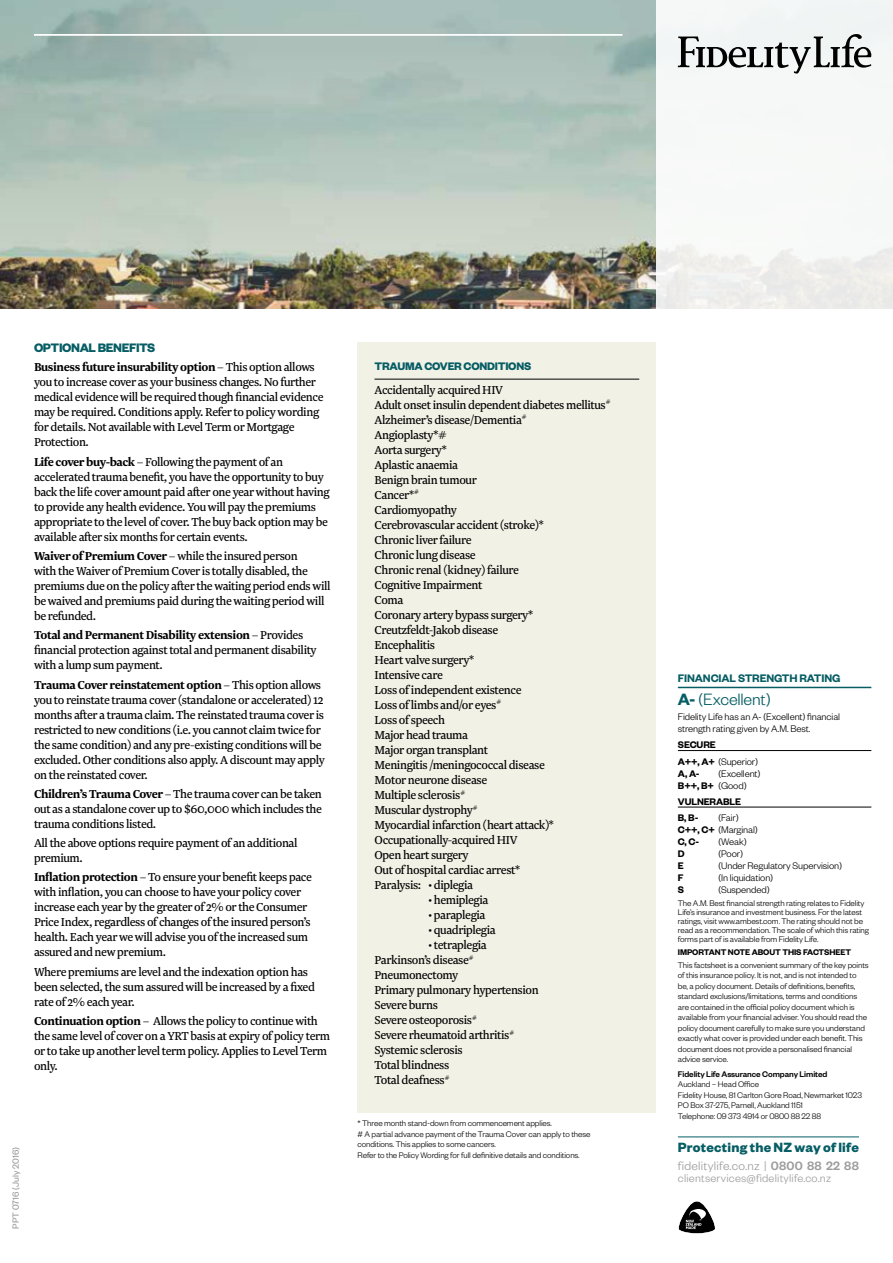
<style>
.page{position:relative;width:893px;height:1263px;background:#fff}
.page>*{position:absolute;margin:0;border:0;box-sizing:border-box;transform-origin:0 0}
.t1{font:300 18px "Founders Grotesk";letter-spacing:-.01em;color:#065d64}
.t2{font:700 14.7px "Founders Grotesk";letter-spacing:.02em;color:#065d64}
.t3{font:13.5px/15px "Newzald";letter-spacing:-.03em;color:#000}
.t4{font:700 13.5px "Founders Grotesk";letter-spacing:-.03em;color:#065d64}
.t5{font:300 13.35px "Founders Grotesk";letter-spacing:.02em;color:#9d9d9d}
.t6{font:300 12.15px "Founders Grotesk";letter-spacing:.02em;color:#9d9d9d}
.t7{font:600 12px "Founders Grotesk";letter-spacing:-.01em;color:#065d64}
.t8{font:700 12px "Founders Grotesk";letter-spacing:-.02em;color:#065d64}
.t9{font:300 10.5px/12px "Founders Grotesk";letter-spacing:-.01em;color:#000}
.t10{font:600 10.5px/16.2px "Founders Grotesk";letter-spacing:-.01em;color:#000}
.t11{font:9.75px "Founders Grotesk";letter-spacing:.01em;color:#939598}
.t12{font:300 9px/10.5px "Founders Grotesk";letter-spacing:-.01em;color:#000}
.t13{font:500 9px "Founders Grotesk";letter-spacing:-.01em;color:#000}
.t14{font:600 9px "Founders Grotesk";letter-spacing:-.01em;color:#000}
.s1{font-weight:700}
.s2{font-weight:600}
.s3{font-weight:300}
.s4{font-weight:500}
</style>
<div class="page">
<svg style="left:0;top:0;width:656px;height:309px"></svg>
<svg style="left:678px;top:34px;width:193px;height:40px"></svg>
<svg style="left:678px;top:1201px;width:37px;height:32px"></svg>
<hr style="left:678px;top:1136px;width:181px;height:1px;background:#065d64">
<hr style="left:678px;top:687px;width:193px;height:1px;background:#065d64">
<hr style="left:678px;top:750px;width:193px;height:1px;background:#000">
<hr style="left:678px;top:807px;width:193px;height:1px;background:#000">
<hr style="left:34px;top:34px;width:588px;height:2px;background:#fff">
<div style="left:358px;top:343px;width:298px;height:770px;background:#f2f1e6"></div>
<hr style="left:375px;top:379px;width:264px;height:1px;background:#000">
<p class="t4" style="left:34px;top:339px;width:123px">OPTIONAL BENEFITS</p>
<p class="t3" style="left:34px;top:360px;width:291px"><span class="s1">Business future insurability option</span> – This option allows you to increase cover as your business changes. No further medical evidence will be required though financial evidence may be required. Conditions apply. Refer to policy wording for details. Not available with Level Term or Mortgage Protection.</p>
<p class="t3" style="left:34px;top:454px;width:297px"><span class="s1">Life cover buy-back</span> – Following the payment of an accelerated trauma benefit, you have the opportunity to buy back the life cover amount paid after one year without having to provide any health evidence. You will pay the premiums appropriate to the level of cover. The buy back option may be available after six months for certain events.</p>
<p class="t3" style="left:34px;top:548px;width:298px"><span class="s1">Waiver of Premium Cover</span> – while the insured person<br>with the Waiver of Premium Cover is totally disabled, the premiums due on the policy after the waiting period ends will be waived and premiums paid during the waiting period will be refunded.</p>
<p class="t3" style="left:34px;top:627px;width:284px"><span class="s1">Total and Permanent Disability extension</span> – Provides financial protection against total and permanent disability with a lump sum payment.</p>
<p class="t3" style="left:34px;top:677px;width:292px"><span class="s1">Trauma Cover reinstatement option</span> – This option allows you to reinstate trauma cover (standalone or accelerated) 12 months after a trauma claim. The reinstated trauma cover is restricted to new conditions (i.e. you cannot claim twice for the same condition) and any pre-existing conditions will be excluded. Other conditions also apply. A discount may apply on the reinstated cover.</p>
<p class="t3" style="left:34px;top:786px;width:289px;text-align:justify"><span class="s1">Children’s Trauma Cover</span> – The trauma cover can be taken out as a standalone cover up to $60,000 which includes the trauma conditions listed.</p>
<p class="t3" style="left:34px;top:835px;width:265px">All the above options require payment of an additional premium.</p>
<p class="t3" style="left:34px;top:869px;width:279px"><span class="s1">Inflation protection</span> – To ensure your benefit keeps pace with inflation, you can choose to have your policy cover increase each year by the greater of 2% or the Consumer Price Index, regardless of changes of the insured person’s health. Each year we will advise you of the increased sum assured and new premium.</p>
<p class="t3" style="left:34px;top:964px;width:282px">Where premiums are level and the indexation option has been selected, the sum assured will be increased by a fixed rate of 2% each year.</p>
<p class="t3" style="left:34px;top:1013px;width:298px"><span class="s1">Continuation option</span> – Allows the policy to continue with the same level of cover on a YRT basis at expiry of policy term or to take up another level term policy. Applies to Level Term only.</p>
<p class="t11" style="left:10px;top:1229px;width:84px;rotate:-90deg">PPT 0716 (July 2016)</p>
<p class="t8" style="left:375px;top:359px;width:158px">TRAUMA COVER CONDITIONS</p>
<p class="t3" style="left:375px;top:382px;width:238px">Accidentally acquired HIV<br>Adult onset insulin dependent diabetes mellitus<sup>#<br></sup>Alzheimer’s disease/Dementia<sup>#<br></sup>Angioplasty*#<br>Aorta surgery*<br>Aplastic anaemia<br>Benign brain tumour<br>Cancer*<sup>#<br></sup>Cardiomyopathy<br>Cerebrovascular accident (stroke)*<br>Chronic liver failure<br>Chronic lung disease<br>Chronic renal (kidney) failure<br>Cognitive Impairment<br>Coma<br>Coronary artery bypass surgery*<br>Creutzfeldt-Jakob disease<br>Encephalitis<br>Heart valve surgery*<br>Intensive care<br>Loss of independent existence<br>Loss of limbs and/or eyes<sup>#<br></sup>Loss of speech<br>Major head trauma<br>Major organ transplant<br>Meningitis /meningococcal disease<br>Motor neurone disease<br>Multiple sclerosis<sup>#<br></sup>Muscular dystrophy<sup>#<br></sup>Myocardial infarction (heart attack)*<br>Occupationally-acquired HIV<br>Open heart surgery<br>Out of hospital cardiac arrest*<br>Paralysis: • diplegia</p>
<p class="t3" style="left:429px;top:892px;width:61px">• hemiplegia</p>
<p class="t3" style="left:429px;top:907px;width:58px">• paraplegia</p>
<p class="t3" style="left:429px;top:922px;width:69px">• quadriplegia</p>
<p class="t3" style="left:375px;top:937px;width:166px;text-indent:54px">• tetraplegia<br>Parkinson’s disease<sup>#<br></sup>Pneumonectomy<br>Primary pulmonary hypertension<br>Severe burns<br>Severe osteoporosis<sup>#<br></sup>Severe rheumatoid arthritis<sup>#<br></sup>Systemic sclerosis<br>Total blindness<br>Total deafness<sup>#</sup></p>
<p class="t12" style="left:358px;top:1117px;width:234px">* Three month stand-down from commencement applies.<br># A partial advance payment of the Trauma Cover can apply to these conditions. This applies to some cancers.<br>Refer to the Policy Wording for full definitive details and conditions.</p>
<p class="t7" style="left:678px;top:670px;width:164px">FINANCIAL STRENGTH RATING</p>
<h1 class="t1" style="left:678px;top:689px;width:94px"><span class="s2">A-</span> (Excellent)</h1>
<p class="t9" style="left:678px;top:710px;width:164px">Fidelity Life has an A- (Excellent) financial strength rating given by A.M. Best.</p>
<p class="t10" style="left:678px;top:736px;width:82px">SECURE<br>A++, A+ <span class="s3">(Superior)</span></p>
<p class="t10" style="left:678px;top:764px;width:23px">A, A-</p>
<p class="t9" style="left:678px;top:767px;width:84px;text-indent:40px">(Excellent)<br><span class="s2">B++, B+</span> (Good)</p>
<p class="t10" style="left:678px;top:793px;width:65px">VULNERABLE<br>B, B-</p>
<p class="t9" style="left:678px;top:811px;width:81px;text-indent:40px">(Fair)<br><span class="s2">C++, C+</span> (Marginal)<br><span class="s2">C, C-</span></p>
<p class="t9" style="left:718px;top:835px;width:30px">(Weak)</p>
<p class="t10" style="left:678px;top:845px;width:8px">D</p>
<p class="t9" style="left:718px;top:847px;width:26px">(Poor)</p>
<p class="t10" style="left:678px;top:857px;width:7px">E</p>
<p class="t9" style="left:718px;top:859px;width:125px">(Under Regulatory Supervision)</p>
<p class="t10" style="left:678px;top:869px;width:7px">F</p>
<p class="t9" style="left:718px;top:871px;width:56px">(In liquidation)</p>
<p class="t10" style="left:678px;top:881px;width:8px">S</p>
<p class="t9" style="left:718px;top:883px;width:53px">(Suspended)</p>
<p class="t12" style="left:678px;top:898px;width:193px;line-height:9px">The A.M. Best financial strength rating relates to Fidelity Life’s insurance and investment business. For the latest ratings, visit www.ambest.com. The rating should not be read as a recommendation. The scale of which this rating forms part of is available from Fidelity Life.</p>
<p class="t14" style="left:678px;top:946px;width:175px">IMPORTANT NOTE ABOUT THIS FACTSHEET</p>
<p class="t12" style="left:678px;top:959px;width:192px">This factsheet is a convenient summary of the key points of this insurance policy. It is not, and is not intended to be, a policy document. Details of definitions, benefits, standard exclusions/limitations, terms and conditions are contained in the official policy document which is available from your financial adviser. You should read the policy document carefully to make sure you understand exactly what cover is provided under each benefit. This document does not provide a personalised financial advice service.</p>
<p class="t13" style="left:678px;top:1068px;width:151px">Fidelity Life Assurance Company Limited</p>
<p class="t12" style="left:678px;top:1079px;width:186px">Auckland – Head Office<br>Fidelity House, 81 Carlton Gore Road, Newmarket 1023<br>PO Box 37-275, Parnell, Auckland 1151<br>Telephone: 09 373 4914 or 0800 88 22 88</p>
<p class="t2" style="left:678px;top:1137px;width:183px">Protecting the NZ way of life</p>
<p class="t5" style="left:678px;top:1157px;width:183px">fidelitylife.co.nz | <span class="s4">0800 88 22 88</span></p>
<p class="t6" style="left:678px;top:1170px;width:155px">clientservices@fidelitylife.co.nz</p>
</div>
